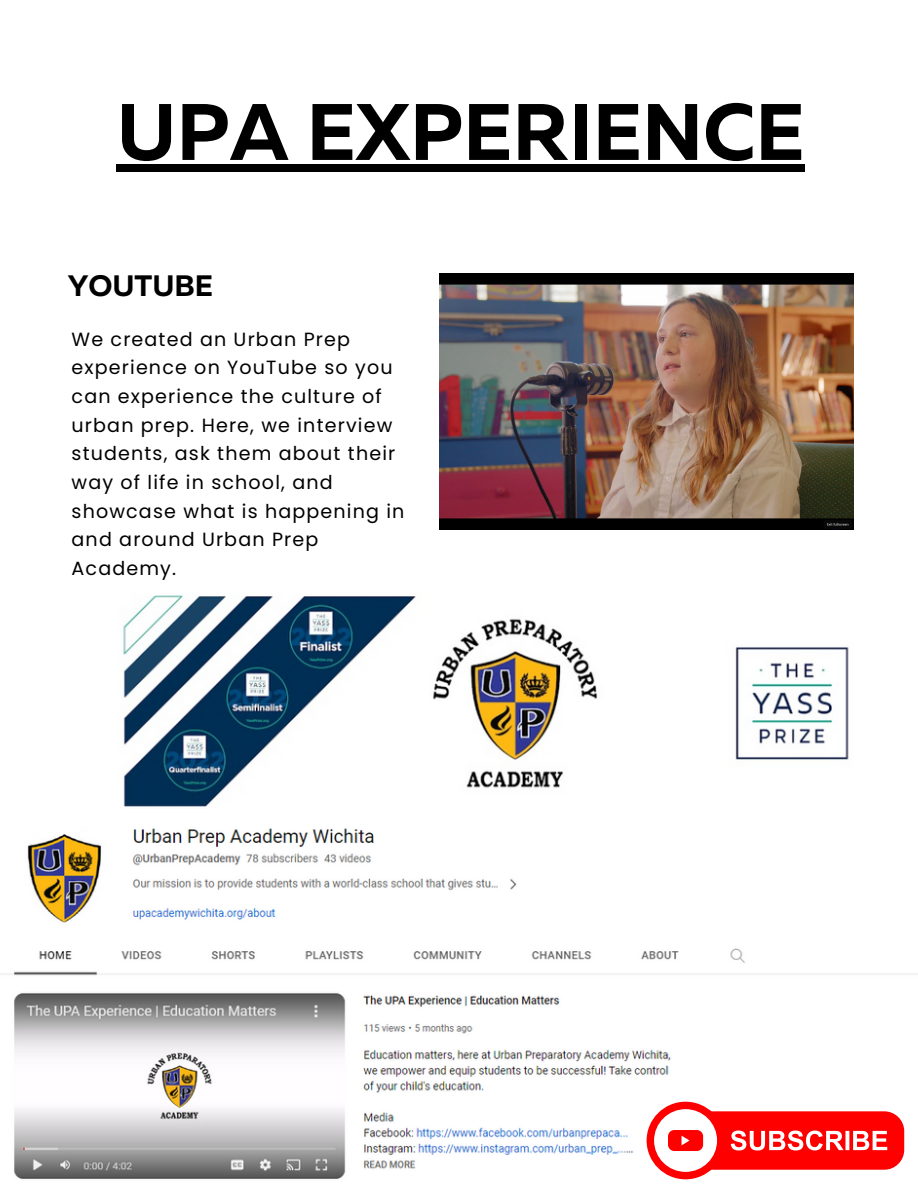
<style>
.page{position:relative;width:918px;height:1188px;background:#fff}
.page>*{position:absolute;margin:0;border:0;box-sizing:border-box;transform-origin:0 0}
.t1{font:700 79.8px "Muller";color:#000}
.t2{font:700 29.55px "Muller";color:#000}
.t3{font:19.05px/28.7px "Poppins";letter-spacing:.06em;color:#000}
</style>
<div class="page">
<img style="left:440px;top:273px;width:414px;height:257px">
<img style="left:0;top:595px;width:918px;height:585px">
<div style="left:117px;top:164px;width:688px;height:8px;background:#000"></div>
<div style="left:664px;top:1111px;width:240px;height:59px;background:#fe0000;border-radius:20px"></div>
<div style="left:647px;top:1102px;width:78px;height:77px;background:#fe0000;border-radius:50%"></div>
<div style="left:654px;top:1109px;width:63px;height:63px;background:#fff;border-radius:50%"></div>
<div style="left:668px;top:1130px;width:35px;height:21px;background:#fe0000;border-radius:6px"></div>
<svg style="left:682px;top:1136px;width:8px;height:9px"></svg>
<svg style="left:731px;top:1131px;width:156px;height:19px"></svg>
<p class="t1" style="left:117px;top:99px;width:690px">UPA EXPERIENCE</p>
<p class="t2" style="left:68px;top:274px;width:147px">YOUTUBE</p>
<p class="t3" style="left:72px;top:325px;width:334px">We created an Urban Prep experience on YouTube so you can experience the culture of urban prep. Here, we interview students, ask them about their way of life in school, and showcase what is happening in and around Urban Prep<br>Academy.</p>
</div>
